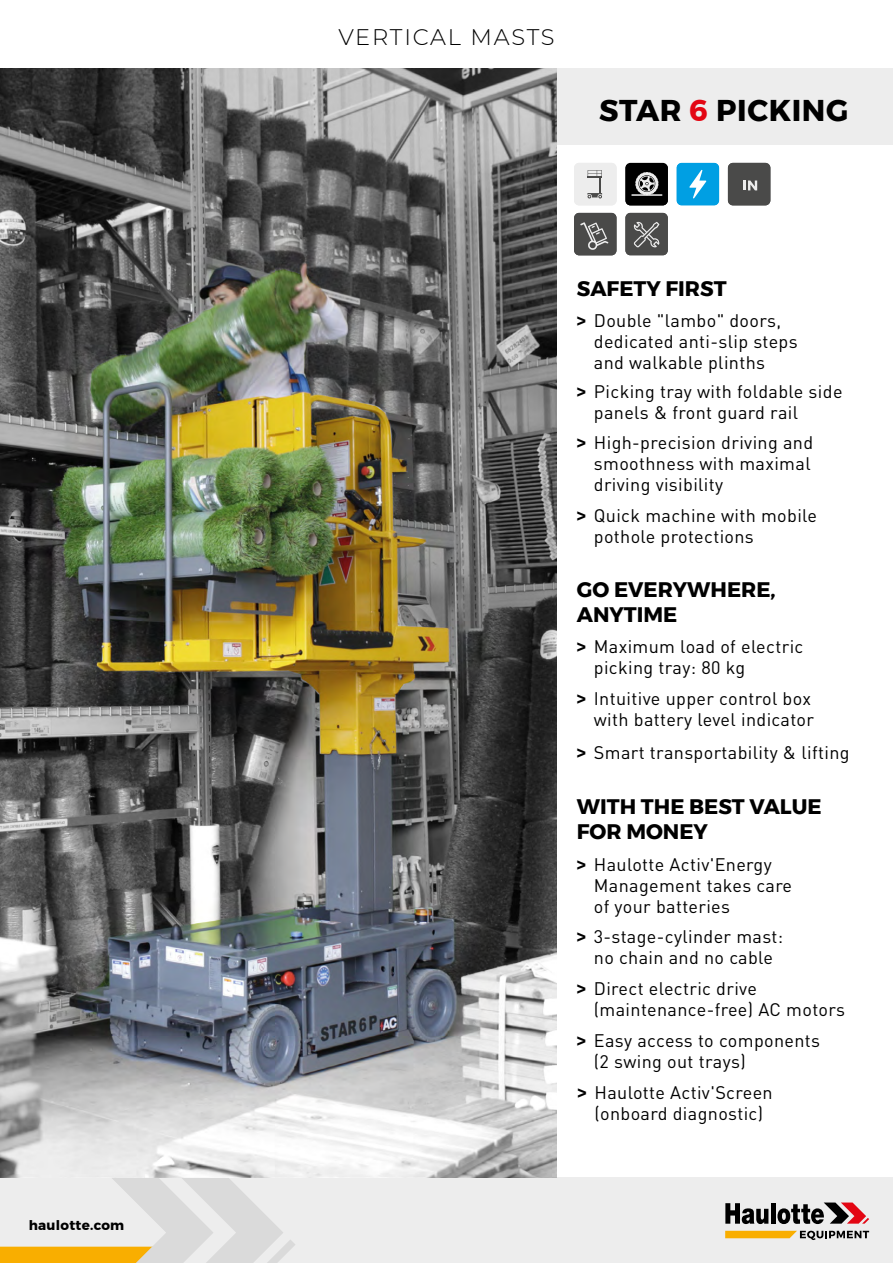
<style>
.page{position:relative;width:893px;height:1263px;background:#fff}
.page>*{position:absolute;margin:0;border:0;box-sizing:border-box;transform-origin:0 0}
.t1{font:700 30px "Montserrat";letter-spacing:.02em;color:#000}
.t2{font:300 22.5px "Montserrat";letter-spacing:.08em;color:#000}
.titre{font:700 21px/25.2px "Montserrat";color:#000}
.t3{font:18px/21px "DIN Pro";letter-spacing:.02em;color:#000}
.t4{font:700 13.5px "Montserrat";letter-spacing:.02em;color:#000}
.s1{color:#e30613}
.s2{font-family:"Montserrat";font-weight:700}
</style>
<div class="page">
<div style="left:0;top:1178px;width:893px;height:85px;background:#ededed"></div>
<div style="left:556px;top:68px;width:337px;height:77px;background:#ededed"></div>
<img style="left:0;top:68px;width:556px;height:1110px">
<svg style="left:625px;top:213px;width:43px;height:42px;background:#5d5d5c"></svg>
<svg style="left:574px;top:213px;width:43px;height:42px;background:#5d5d5c"></svg>
<svg style="left:728px;top:163px;width:42px;height:42px;background:#535352"></svg>
<svg style="left:677px;top:163px;width:42px;height:42px;background:#19a8e5"></svg>
<div style="left:625px;top:163px;width:43px;height:42px;background:#000;border-radius:5px"></div>
<svg style="left:625px;top:164px;width:43px;height:41px"></svg>
<svg style="left:574px;top:163px;width:43px;height:42px;background:#e0e0e0"></svg>
<svg style="left:725px;top:1203px;width:43px;height:21px"></svg>
<hr style="left:771px;top:1203px;width:4px;height:21px;background:#000">
<svg style="left:777px;top:1202px;width:92px;height:22px"></svg>
<svg style="left:725px;top:1231px;width:144px;height:9px"></svg>
<svg style="left:0;top:1178px;width:295px;height:85px"></svg>
<p class="t4" style="left:29px;top:1215px;width:97px">haulotte.com</p>
<p class="t2" style="left:338px;top:22px;width:218px">VERTICAL MASTS</p>
<p class="t1" style="left:599px;top:86px;width:251px">STAR <span class="s1">6</span> PICKING</p>
<p class="titre" style="left:577px;top:276px;width:151px">SAFETY FIRST</p>
<p class="t3" style="left:594px;top:309px;width:205px;text-indent:-17px"><span class="s2">&gt;</span> Double "lambo" doors, dedicated anti-slip steps and walkable plinths</p>
<p class="t3" style="left:594px;top:380px;width:250px;text-indent:-17px"><span class="s2">&gt;</span> Picking tray with foldable side panels &amp; front guard rail</p>
<p class="t3" style="left:594px;top:432px;width:221px;text-indent:-17px"><span class="s2">&gt;</span> High-precision driving and smoothness with maximal driving visibility</p>
<p class="t3" style="left:594px;top:504px;width:225px;text-indent:-17px"><span class="s2">&gt;</span> Quick machine with mobile pothole protections</p>
<p class="titre" style="left:577px;top:577px;width:200px">GO EVERYWHERE,<br>ANYTIME</p>
<p class="t3" style="left:594px;top:636px;width:211px;text-indent:-17px"><span class="s2">&gt;</span> Maximum load of electric picking tray: 80 kg</p>
<p class="t3" style="left:577px;top:687px;width:239px;text-align:right"><span class="s2">&gt;</span> Intuitive upper control box with battery level indicator</p>
<p class="t3" style="left:577px;top:741px;width:274px"><span class="s2">&gt;</span> Smart transportability &amp; lifting</p>
<p class="titre" style="left:577px;top:794px;width:246px">WITH THE BEST VALUE<br>FOR MONEY</p>
<p class="t3" style="left:594px;top:853px;width:200px;text-indent:-17px"><span class="s2">&gt;</span> Haulotte Activ'Energy<br>Management takes care of your batteries</p>
<p class="t3" style="left:577px;top:925px;width:208px;text-align:center"><span class="s2">&gt;</span> 3-stage-cylinder mast: no chain and no cable</p>
<p class="t3" style="left:594px;top:977px;width:253px;text-indent:-17px"><span class="s2">&gt;</span> Direct electric drive (maintenance-free) AC motors</p>
<p class="t3" style="left:594px;top:1029px;width:228px;text-indent:-17px"><span class="s2">&gt;</span> Easy access to components (2 swing out trays)</p>
<p class="t3" style="left:577px;top:1081px;width:197px;text-align:center"><span class="s2">&gt;</span> Haulotte Activ'Screen (onboard diagnostic)</p>
</div>
